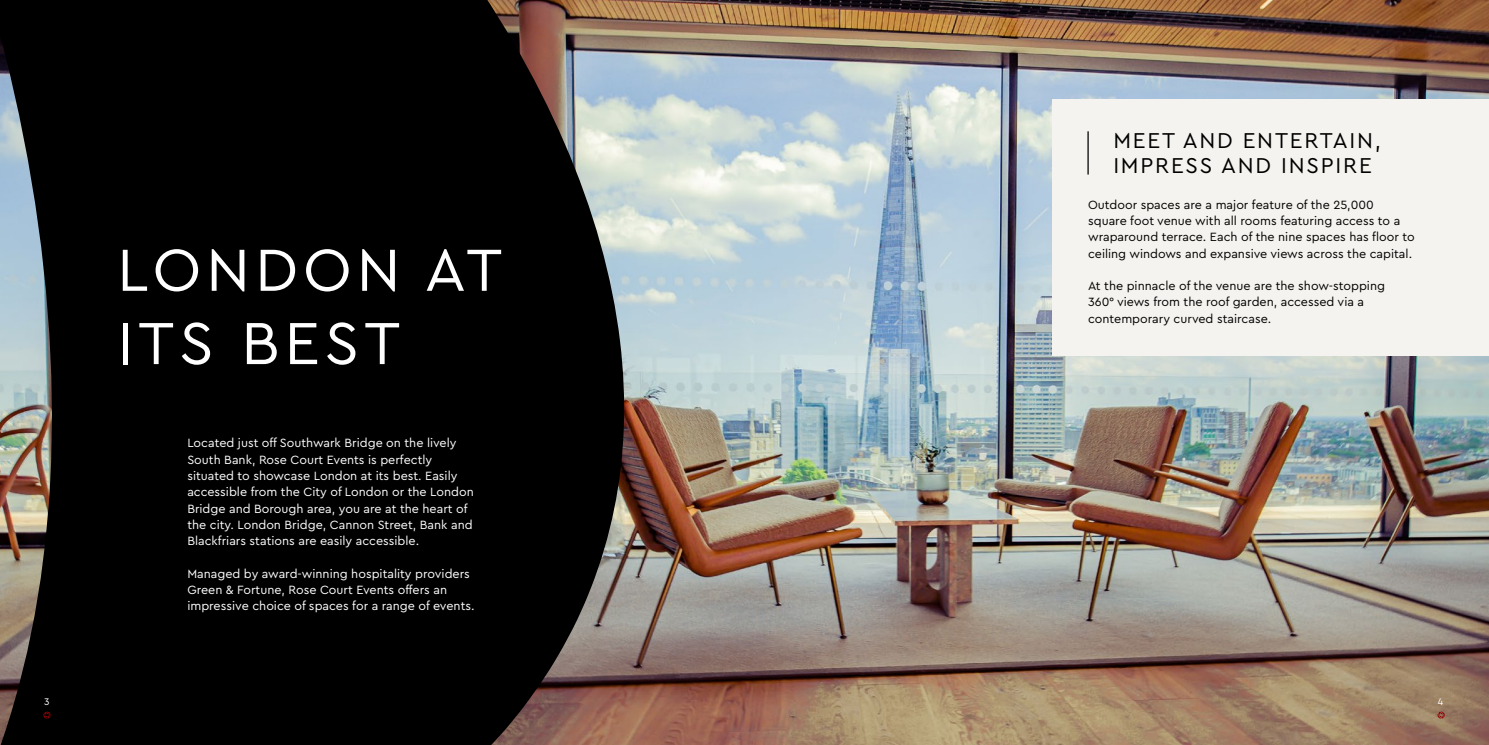
<style>
.page{position:relative;width:1489px;height:745px;background:#fff}
.page>*{position:absolute;margin:0;border:0;box-sizing:border-box;transform-origin:0 0}
.t1{font:62.12px/73.2px "Cera Pro";letter-spacing:.08em;color:#fff}
.t2{font:22.5px/25px "Cera Pro";letter-spacing:.08em;color:#000}
.t3{font:12.5px/16.2px "Cera Pro";color:#fff}
.t4{font:12.5px/16.2px "Cera Pro";color:#000}
.t5{font:10px "Cera Pro";color:#fff}
</style>
<div class="page">
<img style="left:624px;top:0;width:864px;height:744px">
<svg style="left:0;top:0;width:624px;height:744px;background:#131212"></svg>
<div style="left:1052px;top:99px;width:436px;height:256px;background:#f5f3ef"></div>
<hr style="left:1087px;top:131px;width:1px;height:43px;background:#000">
<svg style="left:43px;top:711px;width:7px;height:7px"></svg>
<svg style="left:1437px;top:711px;width:7px;height:7px"></svg>
<p class="t1" style="left:117px;top:230px;width:386px">LONDON AT<br>ITS BEST</p>
<p class="t3" style="left:187px;top:434px;width:288px">Located just off Southwark Bridge on the lively South Bank, Rose Court Events is perfectly situated to showcase London at its best. Easily accessible from the City of London or the London Bridge and Borough area, you are at the heart of the city. London Bridge, Cannon Street, Bank and Blackfriars stations are easily accessible.</p>
<p class="t3" style="left:187px;top:564px;width:289px">Managed by award-winning hospitality providers<br>Green &amp; Fortune, Rose Court Events offers an impressive choice of spaces for a range of events.</p>
<p class="t2" style="left:1113px;top:127px;width:269px">MEET AND ENTERTAIN,<br>IMPRESS AND INSPIRE</p>
<p class="t4" style="left:1088px;top:196px;width:328px">Outdoor spaces are a major feature of the 25,000 square foot venue with all rooms featuring access to a wraparound terrace. Each of the nine spaces has floor to ceiling windows and expansive views across the capital.</p>
<p class="t4" style="left:1088px;top:277px;width:298px">At the pinnacle of the venue are the show-stopping<br>360° views from the roof garden, accessed via a contemporary curved staircase.</p>
<p class="t5" style="left:44px;top:695px;width:7px">3</p>
<p class="t5" style="left:1437px;top:695px;width:7px">4</p>
</div>
